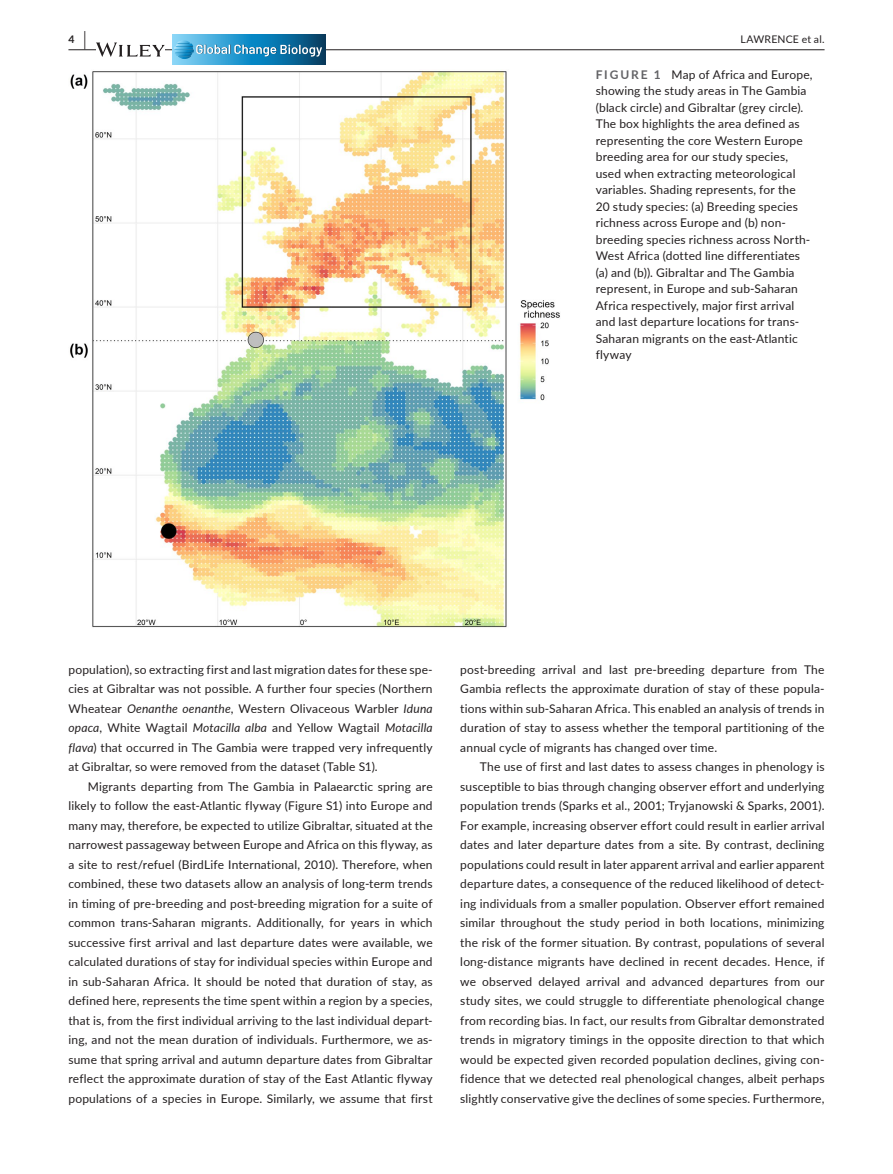
<style>
.page{position:relative;width:893px;height:1174px;background:#fff}
.page>*{position:absolute;margin:0;border:0;box-sizing:border-box;transform-origin:0 0}
.t1{font:12px/19.5px "Lato";letter-spacing:.015em;color:#231f20;text-align:justify}
.t2{font:10.5px "Lato";letter-spacing:.02em;color:#231f20}
.t3{font:700 10.5px "Lato";color:#231f20}
.s1{font-size:19.5px}
.s2{font-weight:700;color:#636366}
.s3{font-style:italic}
</style>
<div class="page">
<hr style="left:68px;top:49px;width:756px;height:1px;background:#231f20">
<svg style="left:96px;top:42px;width:69px;height:15px"></svg>
<svg style="left:172px;top:64px;width:153px;height:1px"></svg>
<svg style="left:172px;top:35px;width:153px;height:29px"></svg>
<svg style="left:174px;top:40px;width:149px;height:19px"></svg>
<img style="left:70px;top:70px;width:490px;height:558px">
<p class="t3" style="left:68px;top:31px;width:19px">4 <span class="s1">|</span></p>
<p class="t2" style="left:741px;top:31px;width:85px">LAWRENCE et al.</p>
<p class="t1" style="left:596px;top:66px;width:218px;line-height:16.5px;text-align:left"><span class="s2">FIGURE 1</span> Map of Africa and Europe, showing the study areas in The Gambia (black circle) and Gibraltar (grey circle).<br>The box highlights the area defined as representing the core Western Europe breeding area for our study species, used when extracting meteorological variables. Shading represents, for the 20 study species: (a) Breeding species richness across Europe and (b) non&shy;breeding species richness across North-West Africa (dotted line differentiates (a) and (b)). Gibraltar and The Gambia represent, in Europe and sub-Saharan Africa respectively, major first arrival and last departure locations for trans-Saharan migrants on the east-Atlantic flyway</p>
<p class="t1" style="left:68px;top:659px;width:366px">population), so extracting first and last migration dates for these spe&shy;cies at Gibraltar was not possible. A further four species (Northern Wheatear <span class="s3">Oenanthe oenanthe</span>, Western Olivaceous Warbler <span class="s3">Iduna opaca</span>, White Wagtail <span class="s3">Motacilla alba</span> and Yellow Wagtail <span class="s3">Motacilla flava</span>) that occurred in The Gambia were trapped very infrequently at Gibraltar, so were removed from the dataset (Table S1).</p>
<p class="t1" style="left:68px;top:776px;width:366px;text-indent:20px">Migrants departing from The Gambia in Palaearctic spring are likely to follow the east-Atlantic flyway (Figure S1) into Europe and many may, therefore, be expected to utilize Gibraltar, situated at the narrowest passageway between Europe and Africa on this flyway, as a site to rest/refuel (BirdLife International, 2010). Therefore, when combined, these two datasets allow an analysis of long-term trends in timing of pre-breeding and post-breeding migration for a suite of common trans-Saharan migrants. Additionally, for years in which successive first arrival and last departure dates were available, we calculated durations of stay for individual species within Europe and in sub-Saharan Africa. It should be noted that duration of stay, as defined here, represents the time spent within a region by a species, that is, from the first individual arriving to the last individual depart&shy;ing, and not the mean duration of individuals. Furthermore, we as&shy;sume that spring arrival and autumn departure dates from Gibraltar reflect the approximate duration of stay of the East Atlantic flyway populations of a species in Europe. Similarly, we assume that first</p>
<p class="t1" style="left:460px;top:659px;width:366px">post-breeding arrival and last pre-breeding departure from The Gambia reflects the approximate duration of stay of these popula&shy;tions within sub-Saharan Africa. This enabled an analysis of trends in duration of stay to assess whether the temporal partitioning of the annual cycle of migrants has changed over time.</p>
<p class="t1" style="left:460px;top:756px;width:366px;text-indent:20px">The use of first and last dates to assess changes in phenology is susceptible to bias through changing observer effort and underlying population trends (Sparks et al., 2001; Tryjanowski &amp; Sparks, 2001).<br>For example, increasing observer effort could result in earlier arrival dates and later departure dates from a site. By contrast, declining populations could result in later apparent arrival and earlier apparent departure dates, a consequence of the reduced likelihood of detect&shy;ing individuals from a smaller population. Observer effort remained similar throughout the study period in both locations, minimizing the risk of the former situation. By contrast, populations of several long-distance migrants have declined in recent decades. Hence, if we observed delayed arrival and advanced departures from our study sites, we could struggle to differentiate phenological change from recording bias. In fact, our results from Gibraltar demonstrated trends in migratory timings in the opposite direction to that which would be expected given recorded population declines, giving con&shy;fidence that we detected real phenological changes, albeit perhaps slightly conservative give the declines of some species. Furthermore,</p>
</div>
